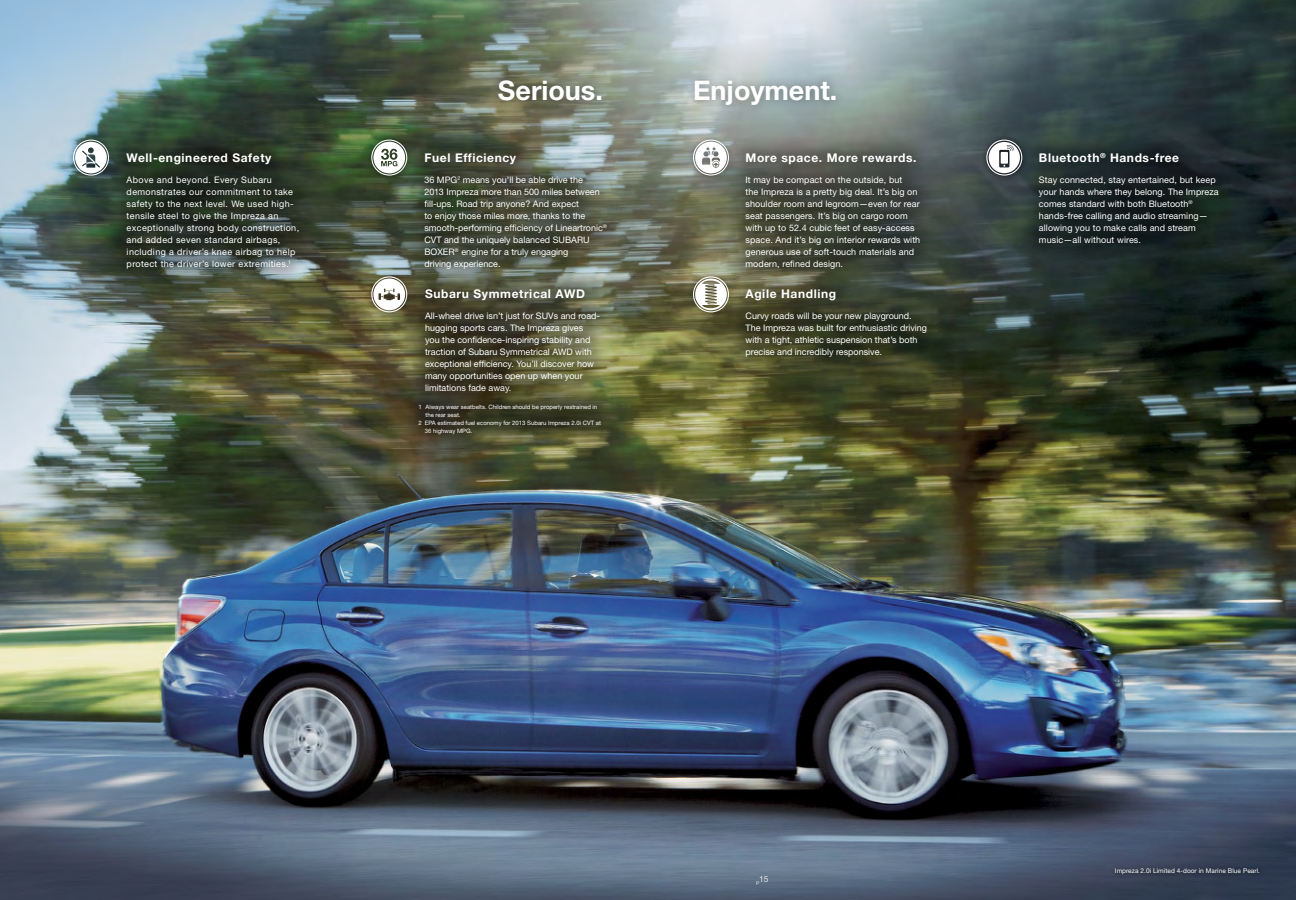
<style>
.page{position:relative;width:1296px;height:900px;background:#fff}
.page>*{position:absolute;margin:0;border:0;box-sizing:border-box;transform-origin:0 0}
.t1{font:700 27px "Helvetica Neue LT Pro";color:#fff}
.Feature{font:700 12px "Helvetica Neue LT Pro";letter-spacing:.05em;color:#fff}
.Feature-2{font:9px/12px "Helvetica Neue LT Pro";letter-spacing:.01em;color:#fff}
.Feature-3{font:9px/12px "Helvetica Neue LT Pro";letter-spacing:.04em;color:#fff}
.t2{font:8.5px "Helvetica Neue LT Pro";color:#f3f3f4}
.Feature-4{font:6.5px "Helvetica Neue LT Pro";letter-spacing:.01em;color:#fff}
.Footnote_safety{font:6px/8px "Helvetica Neue LT Pro";color:#fff}
</style>
<div class="page">
<img style="left:0;top:0;width:1296px;height:900px">
<div style="left:366px;top:134px;width:47px;height:47px;background:#000;opacity:.35"></div>
<svg style="left:371px;top:140px;width:34px;height:36px"></svg>
<div style="left:68px;top:134px;width:46px;height:47px;background:#000;opacity:.35"></div>
<svg style="left:73px;top:140px;width:35px;height:36px"></svg>
<div style="left:366px;top:271px;width:47px;height:47px;background:#000;opacity:.35"></div>
<svg style="left:371px;top:276px;width:35px;height:36px"></svg>
<div style="left:688px;top:134px;width:46px;height:47px;background:#000;opacity:.35"></div>
<svg style="left:693px;top:140px;width:33px;height:36px"></svg>
<div style="left:688px;top:271px;width:46px;height:47px;background:#000;opacity:.35"></div>
<svg style="left:693px;top:276px;width:34px;height:36px"></svg>
<div style="left:981px;top:134px;width:47px;height:47px;background:#000;opacity:.75"></div>
<svg style="left:986px;top:140px;width:34px;height:36px"></svg>
<div style="left:405px;top:134px;width:221px;height:153px;background:#000;opacity:.35"></div>
<div style="left:108px;top:134px;width:209px;height:153px;background:#000;opacity:.35"></div>
<div style="left:406px;top:270px;width:212px;height:142px;background:#000;opacity:.35"></div>
<div style="left:400px;top:386px;width:219px;height:67px;background:#000;opacity:.35"></div>
<div style="left:726px;top:134px;width:213px;height:153px;background:#000;opacity:.35"></div>
<div style="left:727px;top:270px;width:219px;height:106px;background:#000;opacity:.35"></div>
<div style="left:1020px;top:134px;width:217px;height:128px;background:#000;opacity:.35"></div>
<div style="left:489px;top:71px;width:122px;height:39px;background:#000;opacity:.25"></div>
<div style="left:685px;top:71px;width:160px;height:44px;background:#000;opacity:.25"></div>
<div style="left:1111px;top:864px;width:153px;height:15px;background:#000;opacity:.25"></div>
<p class="Feature" style="left:127px;top:150px;width:146px">Well-engineered Safety</p>
<p class="Feature-3" style="left:127px;top:173px;width:174px">Above and beyond. Every Subaru demonstrates our commitment to take safety to the next level. We used high&shy;tensile steel to give the Impreza an exceptionally strong body construction, and added seven standard airbags, including a driver’s knee airbag to help protect the driver’s lower extremities.<sup>1</sup></p>
<p class="t1" style="left:498px;top:74px;width:107px">Serious.</p>
<p class="t1" style="left:693px;top:74px;width:146px">Enjoyment.</p>
<p class="Feature" style="left:424px;top:150px;width:93px">Fuel Efficiency</p>
<p class="Feature-2" style="left:424px;top:173px;width:184px">36 MPG<sup>2</sup> means you’ll be able drive the<br>2013 Impreza more than 500 miles between fill-ups. Road trip anyone? And expect<br>to enjoy those miles more, thanks to the smooth-performing efficiency of Lineartronic<sup>® </sup>CVT and the uniquely balanced SUBARU BOXER<sup>®</sup> engine for a truly engaging<br>driving experience.</p>
<p class="Feature" style="left:425px;top:287px;width:161px">Subaru Symmetrical AWD</p>
<p class="Feature-2" style="left:425px;top:310px;width:177px">All-wheel drive isn’t just for SUVs and road&shy;hugging sports cars. The Impreza gives you the confidence-inspiring stability and traction of Subaru Symmetrical AWD with exceptional efficiency. You’ll discover how many opportunities open up when your limitations fade away.</p>
<p class="Footnote_safety" style="left:426px;top:403px;width:173px;text-indent:-7px">1 Always wear seatbelts. Children should be properly restrained in the rear seat.</p>
<p class="Footnote_safety" style="left:425px;top:419px;width:178px;text-indent:-6px">2 EPA estimated fuel economy for 2013 Subaru Impreza 2.0i CVT at<br>36 highway MPG.</p>
<p class="Feature" style="left:746px;top:150px;width:172px">More space. More rewards.</p>
<p class="Feature-2" style="left:746px;top:173px;width:176px">It may be compact on the outside, but<br>the Impreza is a pretty big deal. It’s big on shoulder room and legroom—even for rear seat passengers. It’s big on cargo room with up to 52.4 cubic feet of easy-access space. And it’s big on interior rewards with generous use of soft-touch materials and modern, refined design.</p>
<p class="Feature" style="left:746px;top:287px;width:92px">Agile Handling</p>
<p class="Feature-2" style="left:746px;top:310px;width:183px">Curvy roads will be your new playground.<br>The Impreza was built for enthusiastic driving with a tight, athletic suspension that’s both precise and incredibly responsive.</p>
<p class="Feature" style="left:1039px;top:150px;width:142px">Bluetooth<sup>®</sup> Hands-free</p>
<p class="Feature-2" style="left:1039px;top:173px;width:181px">Stay connected, stay entertained, but keep your hands where they belong. The Impreza comes standard with both Bluetooth<sup>® </sup>hands-free calling and audio streaming— allowing you to make calls and stream music—all without wires.</p>
<p class="t2" style="left:756px;top:874px;width:14px"><sub>P</sub>15</p>
<p class="Feature-4" style="left:1115px;top:867px;width:147px">Impreza 2.0i Limited 4-door in Marine Blue Pearl.</p>
</div>
